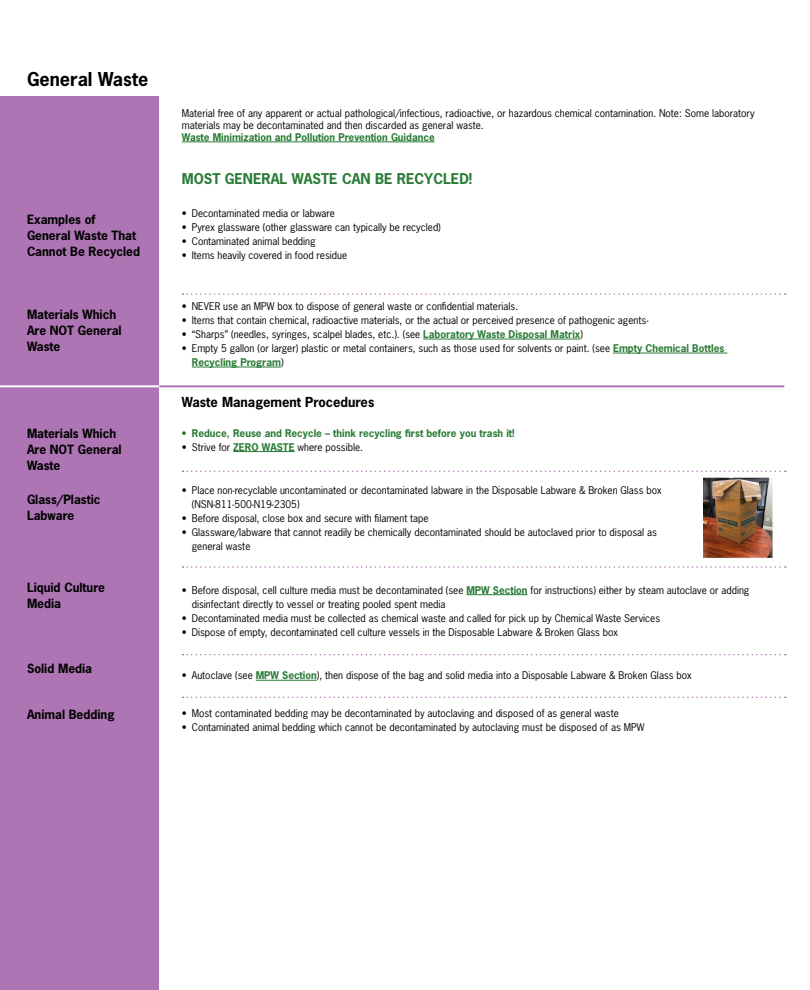
<style>
.page{position:relative;width:810px;height:990px;background:#fff}
.page>*{position:absolute;margin:0;border:0;box-sizing:border-box;transform-origin:0 0}
.t1{font:700 18px "News Gothic Std";color:#000}
.Body_Text_1{font:700 14px "News Gothic Std";color:#2a7b36}
.t2{font:700 13px "News Gothic Std";color:#000}
.t3{font:700 12px/16px "News Gothic Std";color:#000}
.Body_Text_1-2{font:10px/14px "News Gothic Std";color:#000}
.t4{font:700 10px "News Gothic Std";color:#2a7b36}
.s1{font-weight:700;color:#2a7b36}
</style>
<div class="page">
<div style="left:0;top:96px;width:159px;height:894px;background:#ad75b3"></div>
<img style="left:703px;top:477px;width:70px;height:82px">
<hr style="left:182px;top:142px;width:253px;height:1px;background:#2a7b36">
<hr style="left:423px;top:339px;width:157px;height:1px;background:#2a7b36">
<hr style="left:613px;top:353px;width:114px;height:1px;background:#2a7b36">
<hr style="left:192px;top:367px;width:89px;height:1px;background:#2a7b36">
<hr style="left:466px;top:594px;width:62px;height:1px;background:#2a7b36">
<hr style="left:256px;top:680px;width:61px;height:1px;background:#2a7b36">
<hr style="left:233px;top:451px;width:62px;height:1px;background:#2a7b36">
<svg style="left:183px;top:293px;width:603px;height:2px"></svg>
<svg style="left:183px;top:471px;width:603px;height:1px"></svg>
<svg style="left:183px;top:566px;width:603px;height:2px"></svg>
<svg style="left:183px;top:654px;width:603px;height:1px"></svg>
<svg style="left:183px;top:697px;width:603px;height:1px"></svg>
<hr style="left:0;top:385px;width:159px;height:2px;background:#fff">
<hr style="left:159px;top:385px;width:625px;height:2px;background:#ad75b3">
<h1 class="t1" style="left:27px;top:67px;width:123px">General Waste</h1>
<h2 class="t3" style="left:27px;top:211px;width:115px">Examples of<br>General Waste That<br>Cannot Be Recycled</h2>
<h2 class="t3" style="left:27px;top:306px;width:96px">Materials Which<br>Are NOT General<br>Waste</h2>
<p class="Body_Text_1-2" style="left:182px;top:107px;width:574px;line-height:12px">Material free of any apparent or actual pathological/infectious, radioactive, or hazardous chemical contamination. Note: Some laboratory materials may be decontaminated and then discarded as general waste.</p>
<p class="t4" style="left:182px;top:130px;width:254px">Waste Minimization and Pollution Prevention Guidance</p>
<p class="Body_Text_1" style="left:182px;top:170px;width:292px">MOST GENERAL WASTE CAN BE RECYCLED!</p>
<p class="Body_Text_1-2" style="left:182px;top:206px;width:155px">• Decontaminated media or labware</p>
<p class="Body_Text_1-2" style="left:182px;top:220px;width:261px">• Pyrex glassware (other glassware can typically be recycled)</p>
<p class="Body_Text_1-2" style="left:182px;top:234px;width:135px">• Contaminated animal bedding</p>
<p class="Body_Text_1-2" style="left:182px;top:248px;width:167px">• Items heavily covered in food residue</p>
<p class="Body_Text_1-2" style="left:182px;top:299px;width:338px">• NEVER use an MPW box to dispose of general waste or confidential materials.</p>
<p class="Body_Text_1-2" style="left:182px;top:313px;width:468px">• Items that contain chemical, radioactive materials, or the actual or perceived presence of pathogenic agents-</p>
<p class="Body_Text_1-2" style="left:182px;top:327px;width:403px">• “Sharps” (needles, syringes, scalpel blades, etc.). (see <span class="s1">Laboratory Waste Disposal Matrix</span>)</p>
<p class="Body_Text_1-2" style="left:192px;top:341px;width:534px;text-indent:-10px">• Empty 5 gallon (or larger) plastic or metal containers, such as those used for solvents or paint. (see <span class="s1">Empty Chemical Bottles<br>Recycling Program</span>)</p>
<h2 class="t2" style="left:182px;top:393px;width:194px">Waste Management Procedures</h2>
<h2 class="t3" style="left:27px;top:425px;width:96px">Materials Which<br>Are NOT General<br>Waste</h2>
<p class="t4" style="left:182px;top:426px;width:334px">• Reduce, Reuse and Recycle – think recycling first before you trash it!</p>
<p class="Body_Text_1-2" style="left:182px;top:440px;width:183px">• Strive for <span class="s1">ZERO WASTE</span> where possible.</p>
<h2 class="t3" style="left:27px;top:492px;width:75px">Glass/Plastic<br>Labware</h2>
<p class="Body_Text_1-2" style="left:192px;top:483px;width:471px;text-indent:-10px">• Place non-recyclable uncontaminated or decontaminated labware in the Disposable Labware &amp; Broken Glass box (NSN-811-500-N19-2305)</p>
<p class="Body_Text_1-2" style="left:182px;top:511px;width:248px">• Before disposal, close box and secure with filament tape</p>
<p class="Body_Text_1-2" style="left:192px;top:525px;width:467px;text-indent:-10px">• Glassware/labware that cannot readily be chemically decontaminated should be autoclaved prior to disposal as general waste</p>
<h2 class="t3" style="left:27px;top:579px;width:79px">Liquid Culture<br>Media</h2>
<p class="Body_Text_1-2" style="left:192px;top:583px;width:559px;text-indent:-10px">• Before disposal, cell culture media must be decontaminated (see <span class="s1">MPW Section</span> for instructions) either by steam autoclave or adding disinfectant directly to vessel or treating pooled spent media</p>
<p class="Body_Text_1-2" style="left:182px;top:611px;width:480px">• Decontaminated media must be collected as chemical waste and called for pick up by Chemical Waste Services</p>
<p class="Body_Text_1-2" style="left:182px;top:625px;width:438px">• Dispose of empty, decontaminated cell culture vessels in the Disposable Labware &amp; Broken Glass box</p>
<h2 class="t3" style="left:27px;top:660px;width:67px">Solid Media</h2>
<p class="Body_Text_1-2" style="left:182px;top:668px;width:511px">• Autoclave (see <span class="s1">MPW Section</span>), then dispose of the bag and solid media into a Disposable Labware &amp; Broken Glass box</p>
<h2 class="t3" style="left:27px;top:706px;width:89px">Animal Bedding</h2>
<p class="Body_Text_1-2" style="left:182px;top:706px;width:439px">• Most contaminated bedding may be decontaminated by autoclaving and disposed of as general waste</p>
<p class="Body_Text_1-2" style="left:182px;top:720px;width:464px">• Contaminated animal bedding which cannot be decontaminated by autoclaving must be disposed of as MPW</p>
</div>
